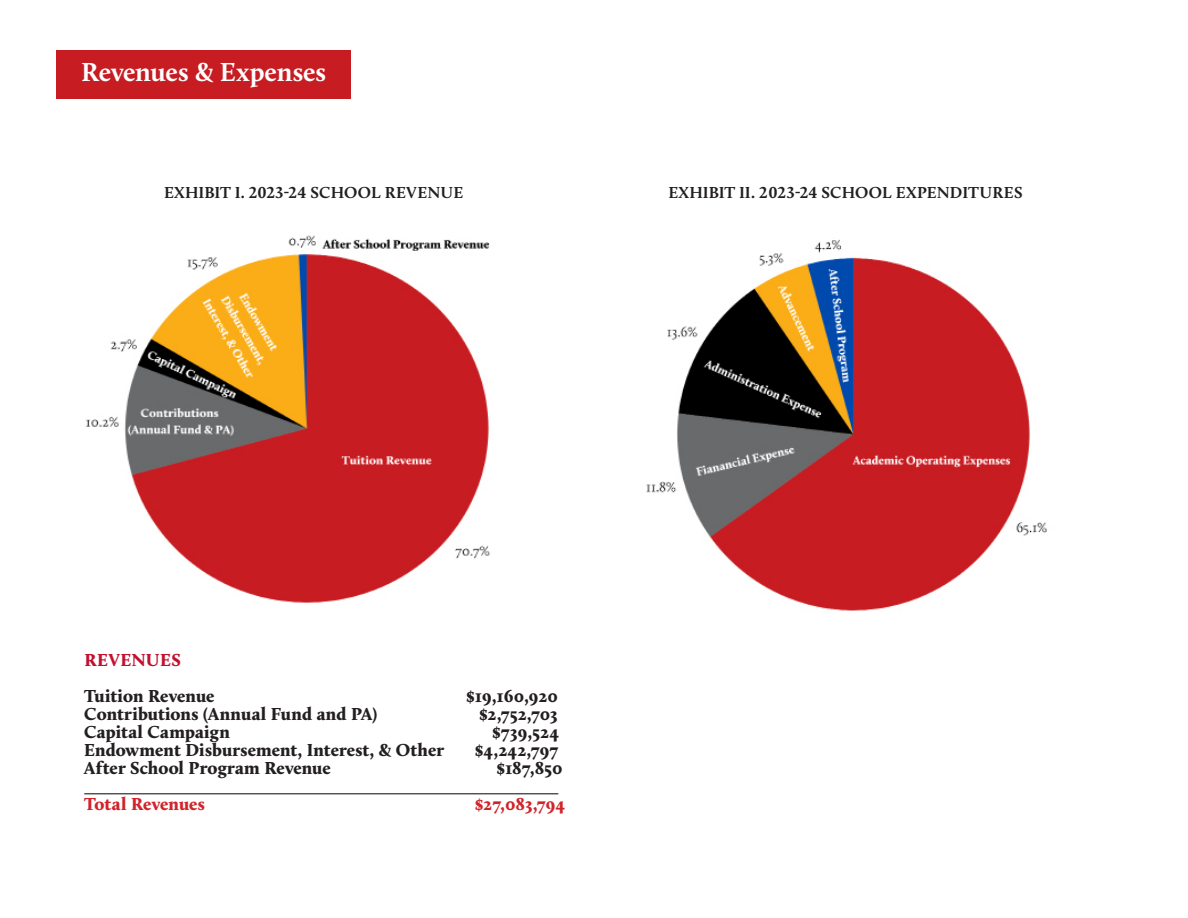
<style>
.page{position:relative;width:1188px;height:918px;background:#fff}
.page>*{position:absolute;margin:0;border:0;box-sizing:border-box;transform-origin:0 0}
.board_lists{font:700 27px "Calluna";letter-spacing:-.005em;color:#fff}
.t1{font:900 18px "Calluna";letter-spacing:.005em;color:#231f20}
.t2{font:900 18px "Calluna";color:#d1232a}
.t3{font:900 18px "Calluna";letter-spacing:.035em;color:#c3102f}
.t4{font:700 16.5px "Calluna";letter-spacing:.01em;color:#231f20}
</style>
<div class="page">
<img style="left:646px;top:239px;width:401px;height:372px">
<div style="left:56px;top:51px;width:295px;height:48px;background:#c61c22"></div>
<img style="left:86px;top:235px;width:404px;height:368px">
<hr style="left:84px;top:793px;width:474px;height:1px;background:#231f20">
<p class="board_lists" style="left:81px;top:55px;width:247px">Revenues &amp; Expenses</p>
<p class="t4" style="left:164px;top:182px;width:301px">EXHIBIT I. 2023-24 SCHOOL REVENUE</p>
<p class="t4" style="left:669px;top:182px;width:356px">EXHIBIT II. 2023-24 SCHOOL EXPENDITURES</p>
<p class="t3" style="left:84px;top:649px;width:98px">REVENUES</p>
<p class="t1" style="left:84px;top:685px;width:132px">Tuition Revenue</p>
<p class="t1" style="left:467px;top:685px;width:93px">$19,160,920</p>
<p class="t1" style="left:84px;top:703px;width:294px">Contributions (Annual Fund and PA)</p>
<p class="t1" style="left:480px;top:703px;width:80px">$2,752,703</p>
<p class="t1" style="left:84px;top:721px;width:147px">Capital Campaign</p>
<p class="t1" style="left:493px;top:721px;width:68px">$739,524</p>
<p class="t1" style="left:84px;top:739px;width:361px">Endowment Disbursement, Interest, &amp; Other</p>
<p class="t1" style="left:475px;top:739px;width:85px">$4,242,797</p>
<p class="t1" style="left:84px;top:757px;width:248px">After School Program Revenue</p>
<p class="t1" style="left:497px;top:757px;width:67px">$187,850</p>
<p class="t2" style="left:84px;top:793px;width:122px">Total Revenues</p>
<p class="t2" style="left:475px;top:793px;width:92px">$27,083,794</p>
</div>
